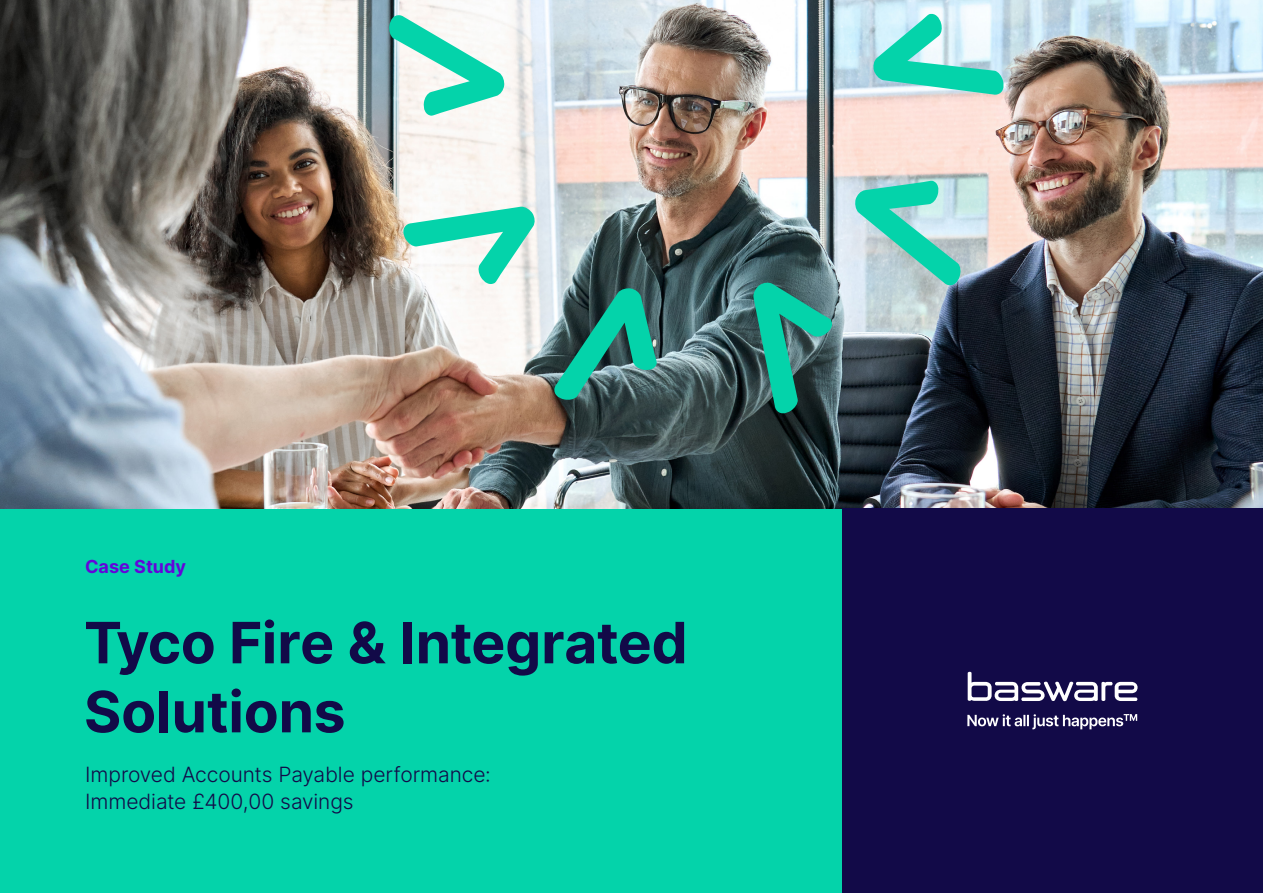
<style>
.page{position:relative;width:1263px;height:893px;background:#fff}
.page>*{position:absolute;margin:0;border:0;box-sizing:border-box;transform-origin:0 0}
.t1{font:700 57px/69px "Inter";letter-spacing:-.005em;color:#120a48}
.t2{font:300 21px/27px "Inter";letter-spacing:-.005em;color:#120a48}
.t3{font:700 18px "Inter";color:#6404da}
</style>
<div class="page">
<div style="left:0;top:508px;width:842px;height:385px;background:#04d3aa"></div>
<img style="left:0;top:0;width:1263px;height:508px">
<div style="left:842px;top:508px;width:421px;height:385px;background:#120a48"></div>
<svg style="left:854px;top:180px;width:107px;height:107px;background:#7ed5ca"></svg>
<svg style="left:873px;top:13px;width:132px;height:82px"></svg>
<svg style="left:553px;top:288px;width:104px;height:112px;background:#30887b"></svg>
<svg style="left:753px;top:282px;width:81px;height:133px;background:#2a887a"></svg>
<svg style="left:389px;top:14px;width:116px;height:102px"></svg>
<svg style="left:402px;top:206px;width:134px;height:80px"></svg>
<svg style="left:968px;top:672px;width:169px;height:29px"></svg>
<svg style="left:967px;top:714px;width:170px;height:15px"></svg>
<p class="t3" style="left:85px;top:553px;width:103px">Case Study</p>
<h1 class="t1" style="left:84px;top:606px;width:605px">Tyco Fire &amp; Integrated<br>Solutions</h1>
<p class="t2" style="left:85px;top:760px;width:407px">Improved Accounts Payable performance:<br>Immediate £400,00 savings</p>
</div>
